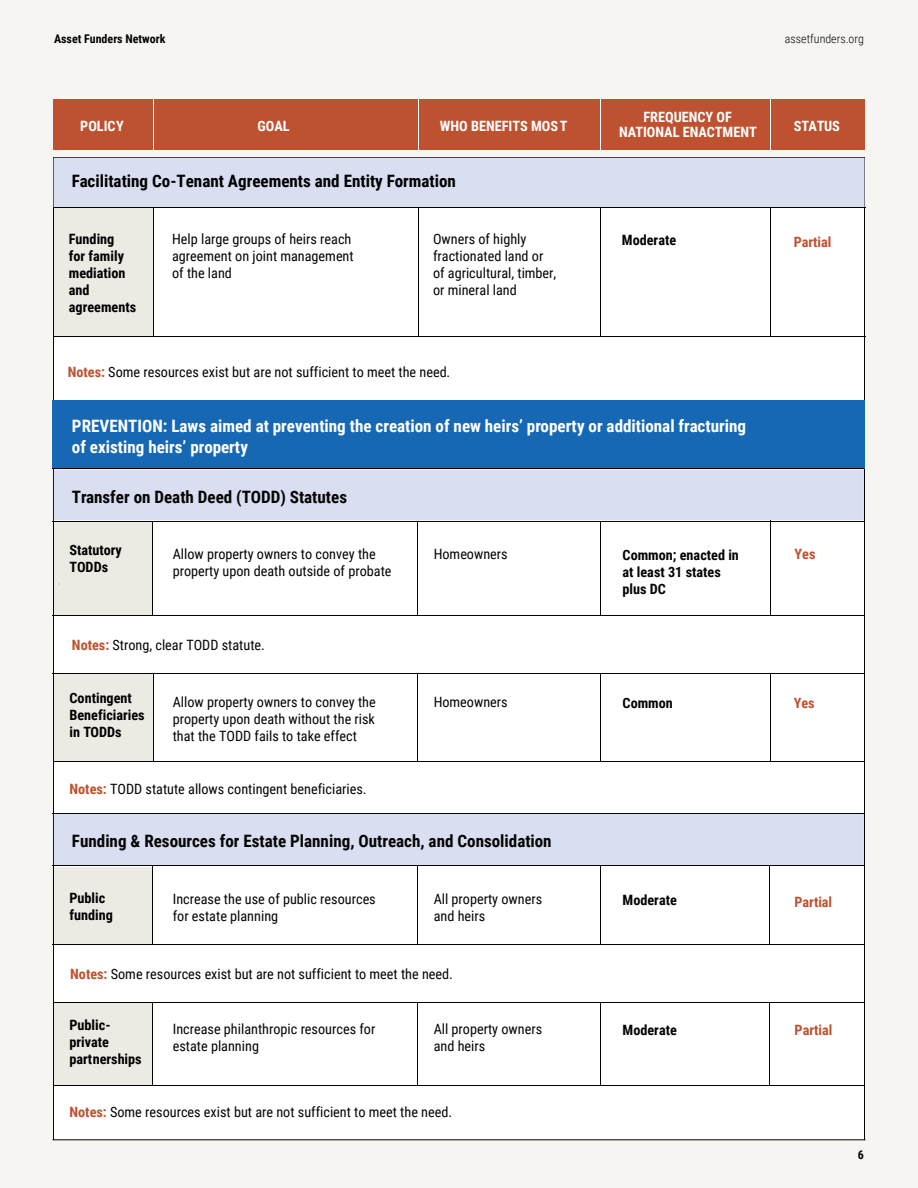
<style>
.page{position:relative;width:918px;height:1188px;background:#f6f5f2}
.page>*{position:absolute;margin:0;border:0;box-sizing:border-box;transform-origin:0 0}
.t1{font:700 17.1px/20.4px "Roboto Condensed";color:#fff}
.t2{font:700 17.1px "Roboto Condensed";color:#040503}
.t3{font:700 17.1px "Roboto Condensed";color:#000}
.t4{font:14.25px/17.1px "Roboto Condensed";color:#040503}
.t5{font:700 14.25px/17.1px "Roboto Condensed";color:#000}
.t6{font:700 14.25px/17.1px "Roboto Condensed";color:#040503}
.t7{font:700 14.25px/15.6px "Roboto Condensed";color:#fff;text-align:center}
.t8{font:700 14.25px "Roboto Condensed";color:#be512f}
.t9{font:700 12px "Roboto Condensed";color:#040503}
.t10{font:300 12px "Roboto Condensed";color:#040503}
.t11{font:700 12px "Roboto Condensed";color:#000}
.s1{font-weight:700;color:#be512f}
</style>
<div class="page">
<div style="left:54px;top:171px;width:810px;height:969px;background:#fff"></div>
<div style="left:53px;top:867px;width:100px;height:77px;background:#ebeae3"></div>
<div style="left:54px;top:521px;width:99px;height:95px;background:#ebeae3"></div>
<div style="left:54px;top:674px;width:99px;height:87px;background:#ebeae3"></div>
<div style="left:54px;top:1003px;width:98px;height:83px;background:#ebeae3"></div>
<div style="left:53px;top:207px;width:100px;height:130px;background:#ebeae3"></div>
<hr style="left:865px;top:157px;width:1px;height:983px;background:#040503">
<hr style="left:53px;top:157px;width:1px;height:983px;background:#040503">
<hr style="left:54px;top:1003px;width:811px;height:1px;background:#040503">
<hr style="left:53px;top:761px;width:812px;height:1px;background:#040503">
<hr style="left:52px;top:673px;width:812px;height:1px;background:#040503">
<hr style="left:153px;top:207px;width:1px;height:130px;background:#040503">
<hr style="left:418px;top:207px;width:1px;height:130px;background:#040503">
<hr style="left:601px;top:207px;width:1px;height:130px;background:#040503">
<hr style="left:770px;top:208px;width:1px;height:129px;background:#040503">
<div style="left:53px;top:100px;width:812px;height:50px;background:#be512f"></div>
<hr style="left:153px;top:100px;width:1px;height:50px;background:#fff">
<hr style="left:418px;top:100px;width:1px;height:50px;background:#fff">
<hr style="left:601px;top:100px;width:1px;height:50px;background:#fff">
<hr style="left:770px;top:100px;width:1px;height:50px;background:#fff">
<div style="left:54px;top:157px;width:812px;height:50px;background:#d9def0"></div>
<hr style="left:54px;top:207px;width:811px;height:1px;background:#040503">
<hr style="left:54px;top:336px;width:812px;height:1px;background:#040503">
<div style="left:54px;top:470px;width:810px;height:50px;background:#d9def0"></div>
<hr style="left:53px;top:469px;width:1px;height:51px;background:#141a20">
<div style="left:53px;top:400px;width:812px;height:69px;background:#1768b4"></div>
<div style="left:54px;top:814px;width:810px;height:52px;background:#d9def0"></div>
<hr style="left:53px;top:814px;width:1px;height:52px;background:#141a20">
<hr style="left:54px;top:1086px;width:811px;height:1px;background:#040503">
<hr style="left:53px;top:469px;width:811px;height:1px;background:#040503">
<hr style="left:53px;top:521px;width:811px;height:1px;background:#040503">
<hr style="left:53px;top:615px;width:811px;height:1px;background:#040503">
<hr style="left:53px;top:866px;width:811px;height:1px;background:#040503">
<hr style="left:53px;top:813px;width:811px;height:1px;background:#040503">
<hr style="left:53px;top:944px;width:811px;height:1px;background:#040503">
<hr style="left:152px;top:521px;width:1px;height:95px;background:#040503">
<hr style="left:417px;top:521px;width:1px;height:93px;background:#040503">
<hr style="left:600px;top:521px;width:1px;height:95px;background:#040503">
<hr style="left:770px;top:521px;width:1px;height:95px;background:#040503">
<hr style="left:152px;top:866px;width:1px;height:78px;background:#040503">
<hr style="left:417px;top:866px;width:1px;height:78px;background:#040503">
<hr style="left:600px;top:866px;width:1px;height:78px;background:#040503">
<hr style="left:769px;top:866px;width:1px;height:78px;background:#040503">
<hr style="left:417px;top:1003px;width:1px;height:83px;background:#040503">
<hr style="left:600px;top:1003px;width:1px;height:83px;background:#040503">
<hr style="left:769px;top:1003px;width:1px;height:83px;background:#040503">
<hr style="left:152px;top:1003px;width:1px;height:83px;background:#040503">
<hr style="left:153px;top:673px;width:1px;height:88px;background:#040503">
<hr style="left:417px;top:674px;width:1px;height:88px;background:#040503">
<hr style="left:601px;top:674px;width:1px;height:88px;background:#040503">
<hr style="left:770px;top:674px;width:1px;height:88px;background:#040503">
<hr style="left:52px;top:1139px;width:814px;height:1px;background:#000">
<p class="t9" style="left:54px;top:31px;width:113px">Asset Funders Network</p>
<p class="t10" style="left:785px;top:31px;width:81px">assetfunders.org</p>
<p class="t7" style="left:80px;top:118px;width:45px">POLICY</p>
<p class="t7" style="left:619px;top:108px;width:139px">FREQUENCY OF<br>NATIONAL ENACTMENT</p>
<p class="t7" style="left:258px;top:118px;width:34px">GOAL</p>
<p class="t7" style="left:440px;top:118px;width:129px">WHO BENEFITS MOST</p>
<p class="t7" style="left:794px;top:118px;width:48px">STATUS</p>
<p class="t3" style="left:72px;top:169px;width:386px">Facilitating Co-Tenant Agreements and Entity Formation</p>
<p class="t4" style="left:172px;top:230px;width:183px">Help large groups of heirs reach agreement on joint management of the land</p>
<p class="t5" style="left:69px;top:230px;width:69px">Funding<br>for family mediation and agreements</p>
<p class="t4" style="left:433px;top:230px;width:95px">Owners of highly</p>
<p class="t6" style="left:622px;top:231px;width:56px">Moderate</p>
<p class="t4" style="left:433px;top:247px;width:125px">fractionated land or of agricultural, timber, or mineral land</p>
<p class="t4" style="left:68px;top:362px;width:384px"><span class="s1">Notes:</span> Some resources exist but are not sufficient to meet the need.</p>
<p class="t1" style="left:72px;top:415px;width:676px">PREVENTION: Laws aimed at preventing the creation of new heirs’ property or additional fracturing of existing heirs’ property</p>
<p class="t2" style="left:72px;top:485px;width:277px">Transfer on Death Deed (TODD) Statutes</p>
<p class="t5" style="left:70px;top:541px;width:54px">Statutory<br>TODDs</p>
<p class="t4" style="left:173px;top:545px;width:204px">Allow property owners to convey the</p>
<p class="t4" style="left:434px;top:545px;width:76px">Homeowners</p>
<p class="t4" style="left:173px;top:562px;width:220px">property upon death outside of probate</p>
<p class="t4" style="left:72px;top:636px;width:194px"><span class="s1">Notes:</span> Strong, clear TODD statute.</p>
<p class="t6" style="left:623px;top:546px;width:118px">Common; enacted in at least 31 states plus DC</p>
<p class="t5" style="left:70px;top:689px;width:77px">Contingent<br>Beneficiaries in TODDs</p>
<p class="t4" style="left:173px;top:693px;width:204px">Allow property owners to convey the</p>
<p class="t4" style="left:434px;top:693px;width:76px">Homeowners</p>
<p class="t6" style="left:623px;top:694px;width:52px">Common</p>
<p class="t4" style="left:173px;top:710px;width:204px">property upon death without the risk that the TODD fails to take effect</p>
<p class="t4" style="left:70px;top:780px;width:299px"><span class="s1">Notes:</span> TODD statute allows contingent beneficiaries.</p>
<p class="t2" style="left:72px;top:829px;width:481px">Funding &amp; Resources for Estate Planning, Outreach, and Consolidation</p>
<p class="t5" style="left:70px;top:889px;width:45px">Public funding</p>
<p class="t4" style="left:173px;top:890px;width:205px">Increase the use of public resources for estate planning</p>
<p class="t4" style="left:434px;top:890px;width:110px">All property owners</p>
<p class="t6" style="left:623px;top:891px;width:56px">Moderate</p>
<p class="t4" style="left:434px;top:907px;width:53px">and heirs</p>
<p class="t4" style="left:70px;top:965px;width:384px"><span class="s1">Notes:</span> Some resources exist but are not sufficient to meet the need.</p>
<p class="t5" style="left:70px;top:1016px;width:74px">Public&shy;private partnerships</p>
<p class="t4" style="left:173px;top:1019px;width:204px">Increase philanthropic resources for estate planning</p>
<p class="t4" style="left:434px;top:1020px;width:110px">All property owners</p>
<p class="t6" style="left:623px;top:1021px;width:56px">Moderate</p>
<p class="t4" style="left:434px;top:1037px;width:53px">and heirs</p>
<p class="t4" style="left:70px;top:1103px;width:384px"><span class="s1">Notes:</span> Some resources exist but are not sufficient to meet the need.</p>
<p class="t8" style="left:794px;top:232px;width:39px">Partial</p>
<p class="t8" style="left:794px;top:544px;width:23px">Yes</p>
<p class="t8" style="left:794px;top:693px;width:23px">Yes</p>
<p class="t8" style="left:794px;top:892px;width:39px">Partial</p>
<p class="t8" style="left:795px;top:1020px;width:39px">Partial</p>
<p class="t11" style="left:858px;top:1146px;width:8px">6</p>
</div>
